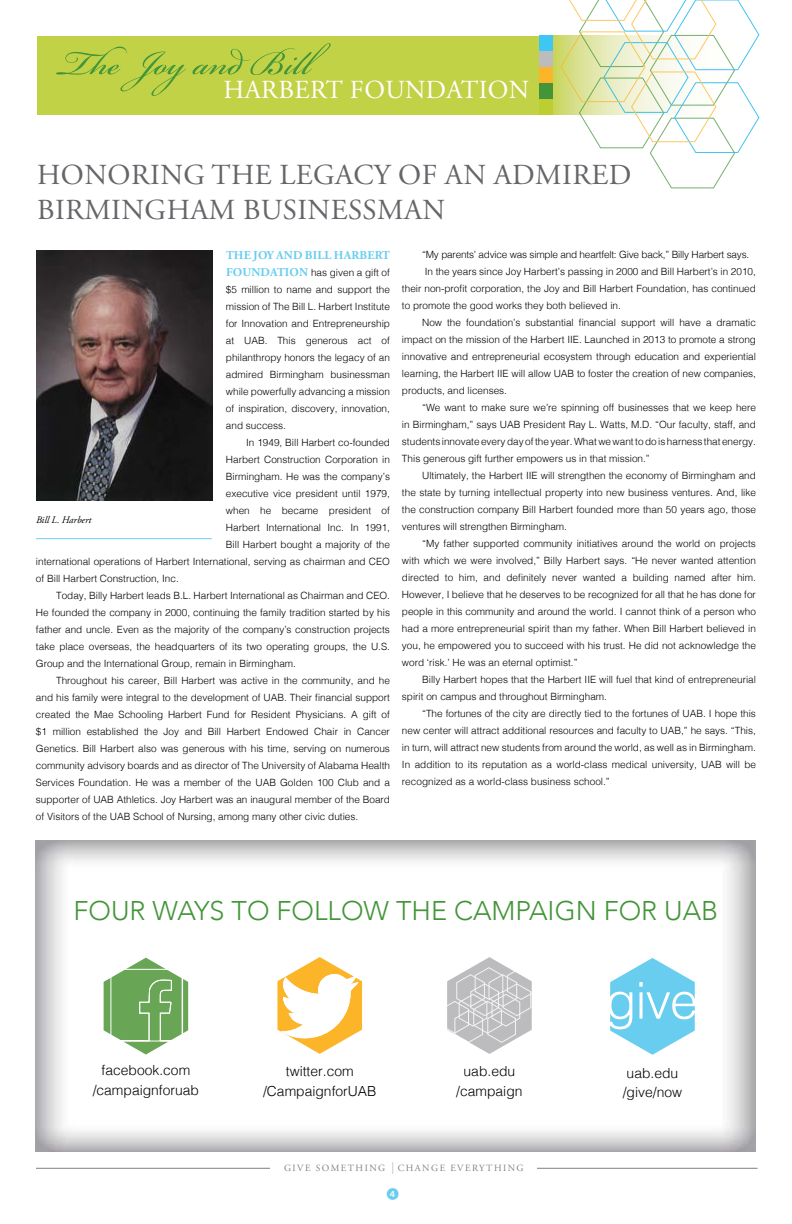
<style>
.page{position:relative;width:792px;height:1224px;background:#fff}
.page>*{position:absolute;margin:0;border:0;box-sizing:border-box;transform-origin:0 0}
.t1{font:54px "Bickham Script Pro";color:#439539}
.t2{font:300 50.7px "Helvetica";color:#fff}
.t3{font:29px/35px "Adobe Garamond Pro";letter-spacing:.015em;color:#65656a}
.t4{font:300 27px "Avenir";color:#439539}
.t5{font:26px "Adobe Garamond Pro";letter-spacing:.015em;color:#fff}
.t6{font:300 13.9px/19.7px "Helvetica";color:#000;text-align:center}
.t7{font:700 12px "Adobe Garamond Pro";letter-spacing:.015em;color:#69cdf0}
.t8{font:12px "European Pi One";color:#69cdf0}
.t9{font:300 10px/17px "Helvetica";color:#000;text-align:justify}
.t10{font:300 10px "Helvetica";letter-spacing:-.02em;color:#000}
.t11{font:italic 10px "Adobe Garamond Pro";letter-spacing:-.005em;color:#000}
.t12{font:9.5px "Adobe Garamond Pro";letter-spacing:.155em;color:#807f83}
.s1{font-family:"Adobe Garamond Pro";font-weight:700;font-size:12px;color:#69cdf0}
.s2{font-size:11.8px}
</style>
<div class="page">
<hr style="left:36px;top:1168px;width:722px;height:1px;background:#807f83">
<div style="left:271px;top:1163px;width:266px;height:17px;background:#fff"></div>
<div style="left:37px;top:36px;width:507px;height:78px;background:#c2d246"></div>
<div style="left:547px;top:36px;width:210px;height:78px;background:#cad65e"></div>
<svg style="left:561px;top:0;width:198px;height:188px"></svg>
<div style="left:539px;top:99px;width:14px;height:15px;background:#bcce31"></div>
<div style="left:539px;top:67px;width:14px;height:16px;background:#fcb528"></div>
<div style="left:539px;top:51px;width:14px;height:16px;background:#bcbbbe"></div>
<div style="left:539px;top:36px;width:14px;height:15px;background:#3ec7f4"></div>
<div style="left:539px;top:83px;width:14px;height:16px;background:#439539"></div>
<svg style="left:610px;top:958px;width:85px;height:97px"></svg>
<svg style="left:447px;top:957px;width:85px;height:97px"></svg>
<svg style="left:277px;top:957px;width:85px;height:97px"></svg>
<svg style="left:104px;top:958px;width:84px;height:97px"></svg>
<hr style="left:36px;top:538px;width:176px;height:1px;background:#69cdf0">
<img style="left:36px;top:251px;width:176px;height:249px">
<h1 class="t1" style="left:58px;top:24px;width:275px">The Joy and Bill</h1>
<h3 class="t5" style="left:223px;top:75px;width:307px">HARBERT FOUNDATION</h3>
<h3 class="t3" style="left:37px;top:158px;width:596px">HONORING THE LEGACY OF AN ADMIRED<br>BIRMINGHAM BUSINESSMAN</h3>
<p class="t7" style="left:226px;top:248px;width:165px">THE JOY AND BILL HARBERT</p>
<p class="t9" style="left:226px;top:264px;width:166px"><span class="s1">FOUNDATION</span> has given a gift of $5 million to name and support the mission of The Bill L. Harbert Institute for Innovation and Entrepreneurship at UAB. This generous act of philanthropy honors the legacy of an admired Birmingham businessman while powerfully advancing a mission of inspiration, discovery, innovation, and success.</p>
<p class="t9" style="left:246px;top:434px;width:145px">In 1949, Bill Harbert co-founded</p>
<p class="t9" style="left:226px;top:451px;width:166px">Harbert Construction Corporation in</p>
<p class="t9" style="left:226px;top:468px;width:166px">Birmingham. He was the company’s</p>
<p class="t9" style="left:226px;top:485px;width:166px">executive vice president until 1979,</p>
<p class="t9" style="left:226px;top:502px;width:166px">when he became president of</p>
<p class="t9" style="left:226px;top:519px;width:166px">Harbert International Inc. In 1991,</p>
<p class="t9" style="left:226px;top:536px;width:166px">Bill Harbert bought a majority of the</p>
<p class="t9" style="left:36px;top:553px;width:355px">international operations of Harbert International, serving as chairman and CEO</p>
<p class="t9" style="left:36px;top:570px;width:144px">of Bill Harbert Construction, Inc.</p>
<p class="t9" style="left:56px;top:587px;width:335px">Today, Billy Harbert leads B.L. Harbert International as Chairman and CEO.</p>
<p class="t9" style="left:36px;top:604px;width:356px">He founded the company in 2000, continuing the family tradition started by his</p>
<p class="t9" style="left:36px;top:621px;width:355px">father and uncle. Even as the majority of the company’s construction projects</p>
<p class="t9" style="left:36px;top:638px;width:355px">take place overseas, the headquarters of its two operating groups, the U.S.</p>
<p class="t9" style="left:36px;top:655px;width:262px">Group and the International Group, remain in Birmingham.</p>
<p class="t9" style="left:56px;top:672px;width:335px">Throughout his career, Bill Harbert was active in the community, and he</p>
<p class="t9" style="left:36px;top:689px;width:355px">and his family were integral to the development of UAB. Their financial support</p>
<p class="t9" style="left:36px;top:706px;width:355px">created the Mae Schooling Harbert Fund for Resident Physicians. A gift of</p>
<p class="t9" style="left:36px;top:723px;width:355px">$1 million established the Joy and Bill Harbert Endowed Chair in Cancer</p>
<p class="t9" style="left:36px;top:740px;width:355px">Genetics. Bill Harbert also was generous with his time, serving on numerous</p>
<p class="t9" style="left:36px;top:757px;width:356px">community advisory boards and as director of The University of Alabama Health</p>
<p class="t9" style="left:36px;top:774px;width:355px">Services Foundation. He was a member of the UAB Golden 100 Club and a</p>
<p class="t9" style="left:36px;top:791px;width:356px">supporter of UAB Athletics. Joy Harbert was an inaugural member of the Board</p>
<p class="t9" style="left:36px;top:808px;width:324px">of Visitors of the UAB School of Nursing, among many other civic duties.</p>
<p class="t11" style="left:36px;top:514px;width:57px">Bill L. Harbert</p>
<p class="t10" style="left:422px;top:246px;width:329px">“My parents’ advice was simple and heartfelt: Give back,” Billy Harbert says.</p>
<p class="t9" style="left:425px;top:262px;width:333px">In the years since Joy Harbert’s passing in 2000 and Bill Harbert’s in 2010,</p>
<p class="t9" style="left:402px;top:279px;width:355px">their non-profit corporation, the Joy and Bill Harbert Foundation, has continued</p>
<p class="t9" style="left:402px;top:296px;width:220px">to promote the good works they both believed in.</p>
<p class="t9" style="left:422px;top:313px;width:335px">Now the foundation’s substantial financial support will have a dramatic</p>
<p class="t9" style="left:402px;top:330px;width:356px">impact on the mission of the Harbert IIE. Launched in 2013 to promote a strong</p>
<p class="t9" style="left:402px;top:347px;width:356px">innovative and entrepreneurial ecosystem through education and experiential</p>
<p class="t9" style="left:402px;top:364px;width:356px">learning, the Harbert IIE will allow UAB to foster the creation of new companies,</p>
<p class="t9" style="left:402px;top:381px;width:107px">products, and licenses.</p>
<p class="t9" style="left:422px;top:398px;width:335px">“We want to make sure we’re spinning off businesses that we keep here</p>
<p class="t9" style="left:402px;top:415px;width:356px">in Birmingham,” says UAB President Ray L. Watts, M.D. “Our faculty, staff, and</p>
<p class="t9" style="left:402px;top:432px;width:356px">students innovate every day of the year. What we want to do is harness that energy.</p>
<p class="t9" style="left:402px;top:449px;width:249px">This generous gift further empowers us in that mission.”</p>
<p class="t9" style="left:422px;top:466px;width:335px">Ultimately, the Harbert IIE will strengthen the economy of Birmingham and</p>
<p class="t9" style="left:402px;top:483px;width:356px">the state by turning intellectual property into new business ventures. And, like</p>
<p class="t9" style="left:402px;top:500px;width:355px">the construction company Bill Harbert founded more than 50 years ago, those</p>
<p class="t9" style="left:402px;top:517px;width:167px">ventures will strengthen Birmingham.</p>
<p class="t9" style="left:422px;top:534px;width:335px">“My father supported community initiatives around the world on projects</p>
<p class="t9" style="left:402px;top:551px;width:355px">with which we were involved,” Billy Harbert says. “He never wanted attention</p>
<p class="t9" style="left:402px;top:568px;width:355px">directed to him, and definitely never wanted a building named after him.</p>
<p class="t9" style="left:402px;top:585px;width:355px">However, I believe that he deserves to be recognized for all that he has done for</p>
<p class="t9" style="left:402px;top:602px;width:356px">people in this community and around the world. I cannot think of a person who</p>
<p class="t9" style="left:402px;top:619px;width:355px">had a more entrepreneurial spirit than my father. When Bill Harbert believed in</p>
<p class="t9" style="left:402px;top:636px;width:355px">you, he empowered you to succeed with his trust. He did not acknowledge the</p>
<p class="t9" style="left:402px;top:653px;width:177px">word ‘risk.’ He was an eternal optimist.”</p>
<p class="t9" style="left:422px;top:670px;width:335px">Billy Harbert hopes that the Harbert IIE will fuel that kind of entrepreneurial</p>
<p class="t9" style="left:402px;top:687px;width:207px">spirit on campus and throughout Birmingham.</p>
<p class="t9" style="left:422px;top:704px;width:335px">“The fortunes of the city are directly tied to the fortunes of UAB. I hope this</p>
<p class="t9" style="left:402px;top:721px;width:356px">new center will attract additional resources and faculty to UAB,” he says. “This,</p>
<p class="t9" style="left:402px;top:738px;width:355px">in turn, will attract new students from around the world, as well as in Birmingham.</p>
<p class="t9" style="left:402px;top:755px;width:356px">In addition to its reputation as a world-class medical university, UAB will be</p>
<p class="t9" style="left:402px;top:772px;width:209px">recognized as a world-class business school.”</p>
<h3 class="t4" style="left:73px;top:895px;width:646px">FOUR WAYS TO FOLLOW THE CAMPAIGN FOR UAB</h3>
<h3 class="t6" style="left:93px;top:1059px;width:108px">facebook.com /campaignforuab</h3>
<h3 class="t6" style="left:263px;top:1060px;width:115px">twitter.com /CampaignforUAB</h3>
<h3 class="t6" style="left:456px;top:1060px;width:68px">uab.edu /campaign</h3>
<p class="t12" style="left:284px;top:1163px;width:241px">GIVE SOMETHING <span class="s2">|</span> CHANGE EVERYTHING</p>
<p class="t8" style="left:387px;top:1187px;width:13px">4</p>
<h2 class="t2" style="left:605px;top:957px;width:94px">give</h2>
<h3 class="t6" style="left:623px;top:1062px;width:61px;text-align:left">uab.edu /give/now</h3>
</div>
